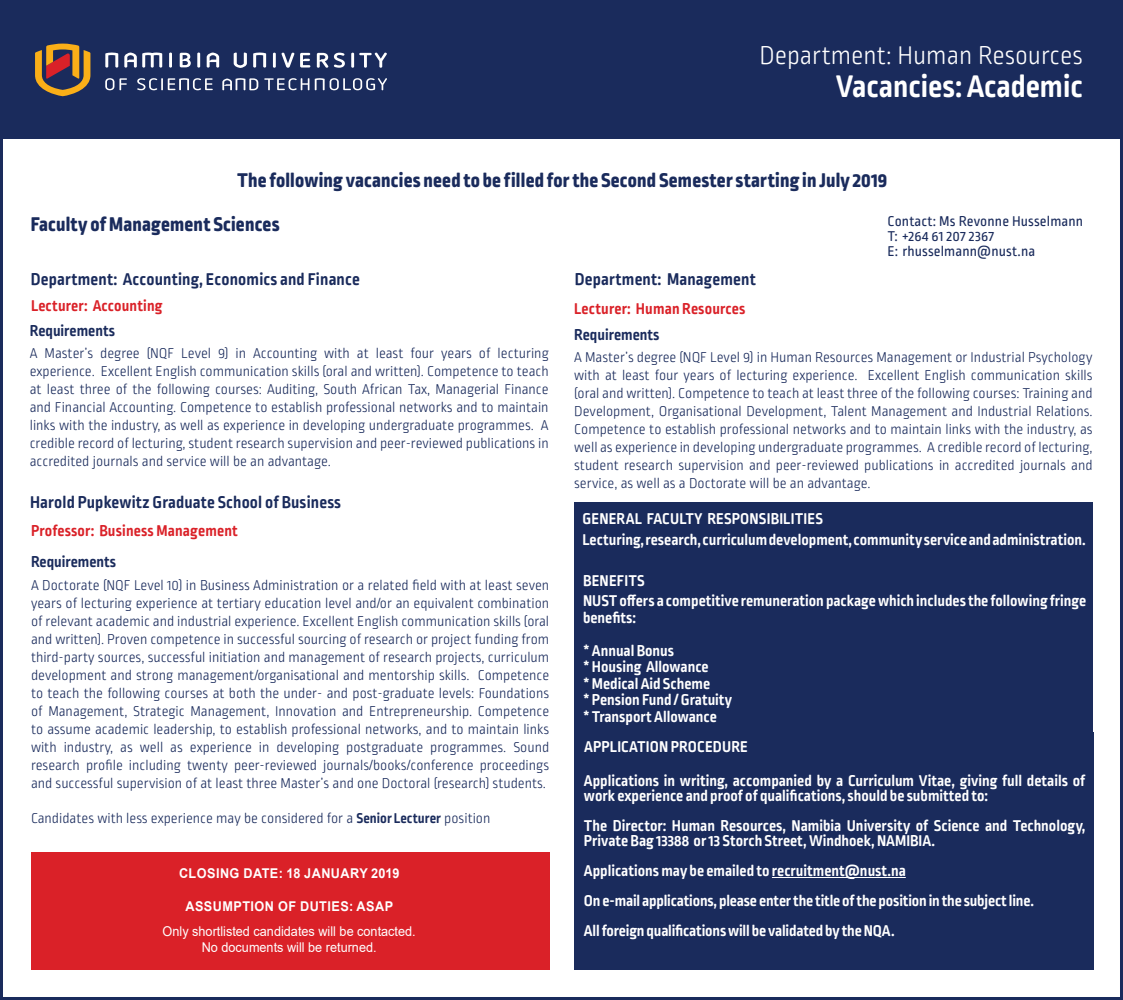
<style>
.page{position:relative;width:1123px;height:1000px;background:#fff}
.page>*{position:absolute;margin:0;border:0;box-sizing:border-box;transform-origin:0 0}
.t1{font:700 33px "Ropa Soft Pro";color:#fff}
.t2{font:300 27px "Ropa Soft Pro";color:#fff}
.t3{font:800 21px "Ropa Soft Pro";letter-spacing:.01em;color:#1a2b5c}
.t4{font:700 18px "Ropa Soft Pro";letter-spacing:.01em;color:#1a2b5c}
.t5{font:700 16.5px/15px "Ropa Soft Pro";color:#fff}
.t6{font:700 16.5px "Ropa Soft Pro";letter-spacing:.01em;color:#da2128}
.t7{font:700 16.5px "Ropa Soft Pro";color:#1a2b5c}
.t8{font:300 15px/18px "Ropa Soft Pro";color:#1a2b5c;text-align:justify}
.t9{font:15px "Ropa Soft Pro";letter-spacing:.01em;color:#1a2b5c}
.t10{font:13.5px "Arial";color:#fff;scale:.94 1}
.t11{font:700 13.5px "Arial";letter-spacing:.035em;color:#fff;scale:.94 1}
.s1{font-weight:700}
</style>
<div class="page">
<div style="left:0;top:0;width:1121px;height:138px;background:#1a2b5c"></div>
<svg style="left:105px;top:52px;width:282px;height:38px"></svg>
<svg style="left:35px;top:44px;width:55px;height:52px"></svg>
<div style="left:31px;top:851px;width:518px;height:118px;background:#da2128"></div>
<div style="left:574px;top:502px;width:518px;height:66px;background:#1a2b5c"></div>
<div style="left:574px;top:731px;width:519px;height:238px;background:#1a2b5c"></div>
<hr style="left:772px;top:876px;width:133px;height:1px;background:#fff">
<div style="left:574px;top:568px;width:518px;height:163px;background:#1a2b5c"></div>
<p class="t2" style="left:759px;top:41px;width:325px">Department: Human Resources</p>
<p class="t1" style="left:836px;top:68px;width:248px">Vacancies: Academic</p>
<p class="t3" style="left:237px;top:167px;width:651px">The following vacancies need to be filled for the Second Semester starting in July 2019</p>
<p class="t3" style="left:31px;top:212px;width:250px">Faculty of Management Sciences</p>
<p class="t4" style="left:31px;top:268px;width:331px">Department: Accounting, Economics and Finance</p>
<p class="t6" style="left:31px;top:296px;width:133px">Lecturer: Accounting</p>
<p class="t7" style="left:30px;top:321px;width:87px">Requirements</p>
<p class="t8" style="left:30px;top:345px;width:520px">A Master’s degree (NQF Level 9) in Accounting with at least four years of lecturing experience. Excellent English communication skills (oral and written). Competence to teach at least three of the following courses: Auditing, South African Tax, Managerial Finance and Financial Accounting. Competence to establish professional networks and to maintain links with the industry, as well as experience in developing undergraduate programmes. A credible record of lecturing, student research supervision and peer-reviewed publications in accredited journals and service will be an advantage.</p>
<p class="t4" style="left:30px;top:491px;width:312px">Harold Pupkewitz Graduate School of Business</p>
<p class="t6" style="left:31px;top:521px;width:208px">Professor: Business Management</p>
<p class="t7" style="left:31px;top:552px;width:87px">Requirements</p>
<p class="t8" style="left:31px;top:576px;width:520px">A Doctorate (NQF Level 10) in Business Administration or a related field with at least seven years of lecturing experience at tertiary education level and/or an equivalent combination of relevant academic and industrial experience. Excellent English communication skills (oral and written). Proven competence in successful sourcing of research or project funding from third-party sources, successful initiation and management of research projects, curriculum development and strong management/organisational and mentorship skills. Competence to teach the following courses at both the under- and post-graduate levels: Foundations of Management, Strategic Management, Innovation and Entrepreneurship. Competence to assume academic leadership, to establish professional networks, and to maintain links with industry, as well as experience in developing postgraduate programmes. Sound research profile including twenty peer-reviewed journals/books/conference proceedings and successful supervision of at least three Master’s and one Doctoral (research) students.</p>
<p class="t8" style="left:31px;top:810px;width:461px">Candidates with less experience may be considered for a <span class="s1">Senior Lecturer</span> position</p>
<p class="t11" style="left:179px;top:864px;width:236px">CLOSING DATE: 18 JANUARY 2019</p>
<p class="t11" style="left:185px;top:896px;width:222px">ASSUMPTION OF DUTIES: ASAP</p>
<p class="t10" style="left:163px;top:921px;width:271px">Only shortlisted candidates will be contacted.</p>
<p class="t10" style="left:202px;top:937px;width:187px">No documents will be returned.</p>
<p class="t4" style="left:575px;top:268px;width:183px">Department: Management</p>
<p class="t6" style="left:574px;top:299px;width:173px">Lecturer: Human Resources</p>
<p class="t9" style="left:887px;top:213px;width:197px">Contact: Ms Revonne Husselmann</p>
<p class="t9" style="left:887px;top:228px;width:108px">T: +264 61 207 2367</p>
<p class="t9" style="left:887px;top:243px;width:149px">E: rhusselmann@nust.na</p>
<p class="t7" style="left:574px;top:325px;width:87px">Requirements</p>
<p class="t8" style="left:574px;top:349px;width:520px">A Master’s degree (NQF Level 9) in Human Resources Management or Industrial Psychology with at least four years of lecturing experience. Excellent English communication skills (oral and written). Competence to teach at least three of the following courses: Training and Development, Organisational Development, Talent Management and Industrial Relations.<br>Competence to establish professional networks and to maintain links with the industry, as well as experience in developing undergraduate programmes. A credible record of lecturing, student research supervision and peer-reviewed publications in accredited journals and service, as well as a Doctorate will be an advantage.</p>
<p class="t5" style="left:582px;top:512px;width:242px">GENERAL FACULTY RESPONSIBILITIES</p>
<p class="t5" style="left:582px;top:533px;width:505px">Lecturing, research, curriculum development, community service and administration.</p>
<p class="t5" style="left:583px;top:573px;width:63px">BENEFITS</p>
<p class="t5" style="left:583px;top:593px;width:505px;line-height:16.5px">NUST offers a competitive remuneration package which includes the following fringe benefits:</p>
<p class="t5" style="left:583px;top:643px;width:93px">* Annual Bonus</p>
<p class="t5" style="left:583px;top:660px;width:127px">* Housing Allowance</p>
<p class="t5" style="left:583px;top:676px;width:129px">* Medical Aid Scheme</p>
<p class="t5" style="left:583px;top:693px;width:150px">* Pension Fund / Gratuity</p>
<p class="t5" style="left:583px;top:709px;width:135px">* Transport Allowance</p>
<p class="t5" style="left:584px;top:739px;width:165px">APPLICATION PROCEDURE</p>
<p class="t5" style="left:584px;top:773px;width:503px">Applications in writing, accompanied by a Curriculum Vitae, giving full details of work experience and proof of qualifications, should be submitted to:</p>
<p class="t5" style="left:584px;top:818px;width:503px">The Director: Human Resources, Namibia University of Science and Technology,<br>Private Bag 13388 or 13 Storch Street, Windhoek, NAMIBIA.</p>
<p class="t5" style="left:584px;top:863px;width:323px">Applications may be emailed to recruitment@nust.na</p>
<p class="t5" style="left:584px;top:893px;width:451px">On e-mail applications, please enter the title of the position in the subject line.</p>
<p class="t5" style="left:584px;top:923px;width:312px">All foreign qualifications will be validated by the NQA.</p>
</div>
